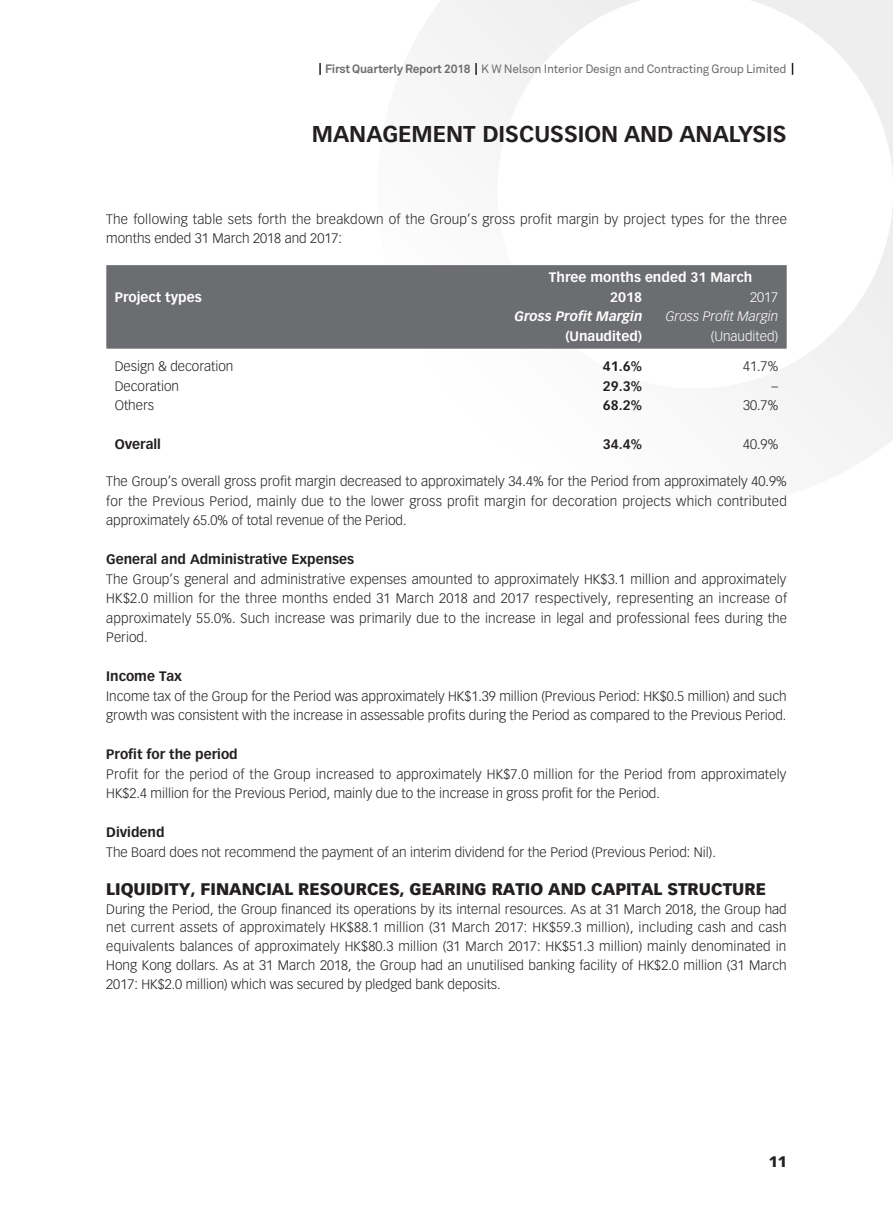
<style>
.page{position:relative;width:893px;height:1212px;background:#fff}
.page>*{position:absolute;margin:0;border:0;box-sizing:border-box;transform-origin:0 0}
.t1{font:700 22.5px "Vectora LT Std";color:#231f20}
.t2{font:900 16.5px "Vectora LT Std";color:#231f20}
.t3{font:900 15px "Vectora LT Std";color:#231f20}
.t4{font:300 13.5px/19.5px "Vectora LT Std";color:#231f20}
.t5{font:700 13.5px "Vectora LT Std";color:#231f20}
.t6{font:700 13.5px "Vectora LT Std";color:#fff}
.t7{font:italic 700 13.5px "Vectora LT Std";color:#fff}
.t8{font:italic 300 13.5px "Vectora LT Std";color:#fff}
.t9{font:300 13.5px "Vectora LT Std";color:#fff}
.t10{font:12px "Akkurat Pro";letter-spacing:-.02em;color:#6c6d70}
.s1{font-weight:700}
</style>
<div class="page">
<svg style="left:422px;top:0;width:471px;height:464px"></svg>
<svg style="left:497px;top:0;width:396px;height:388px"></svg>
<svg style="left:792px;top:63px;width:1px;height:12px"></svg>
<svg style="left:319px;top:63px;width:2px;height:12px"></svg>
<svg style="left:475px;top:63px;width:2px;height:12px"></svg>
<div style="left:106px;top:265px;width:681px;height:84px;background:#6c6d70"></div>
<p class="t10" style="left:325px;top:62px;width:463px"><span class="s1">First Quarterly Report 2018</span> K W Nelson Interior Design and Contracting Group Limited</p>
<h1 class="t1" style="left:312px;top:120px;width:476px">MANAGEMENT DISCUSSION AND ANALYSIS</h1>
<p class="t4" style="left:106px;top:209px;width:682px">The following table sets forth the breakdown of the Group’s gross profit margin by project types for the three months ended 31 March 2018 and 2017:</p>
<p class="t6" style="left:549px;top:269px;width:205px">Three months ended 31 March</p>
<p class="t6" style="left:115px;top:289px;width:88px">Project types</p>
<p class="t6" style="left:610px;top:289px;width:33px">2018</p>
<p class="t9" style="left:750px;top:289px;width:30px">2017</p>
<p class="t7" style="left:514px;top:308px;width:129px">Gross Profit Margin</p>
<p class="t8" style="left:666px;top:308px;width:114px">Gross Profit Margin</p>
<p class="t6" style="left:565px;top:328px;width:78px">(Unaudited)</p>
<p class="t9" style="left:711px;top:328px;width:69px">(Unaudited)</p>
<p class="t4" style="left:115px;top:357px;width:120px">Design &amp; decoration</p>
<p class="t5" style="left:603px;top:358px;width:41px">41.6%</p>
<p class="t4" style="left:743px;top:357px;width:37px">41.7%</p>
<p class="t4" style="left:115px;top:376px;width:66px">Decoration</p>
<p class="t5" style="left:603px;top:378px;width:41px">29.3%</p>
<p class="t4" style="left:771px;top:376px;width:8px">–</p>
<p class="t4" style="left:115px;top:396px;width:41px">Others</p>
<p class="t5" style="left:603px;top:397px;width:41px">68.2%</p>
<p class="t4" style="left:743px;top:396px;width:37px">30.7%</p>
<p class="t5" style="left:115px;top:436px;width:48px">Overall</p>
<p class="t5" style="left:603px;top:436px;width:41px">34.4%</p>
<p class="t4" style="left:743px;top:435px;width:37px">40.9%</p>
<p class="t4" style="left:106px;top:472px;width:682px;text-align:justify">The Group’s overall gross profit margin decreased to approximately 34.4% for the Period from approximately 40.9% for the Previous Period, mainly due to the lower gross profit margin for decoration projects which contributed approximately 65.0% of total revenue of the Period.</p>
<p class="t5" style="left:106px;top:551px;width:249px">General and Administrative Expenses</p>
<p class="t4" style="left:106px;top:569px;width:682px;text-align:justify">The Group’s general and administrative expenses amounted to approximately HK$3.1 million and approximately HK$2.0 million for the three months ended 31 March 2018 and 2017 respectively, representing an increase of approximately 55.0%. Such increase was primarily due to the increase in legal and professional fees during the Period.</p>
<p class="t5" style="left:106px;top:668px;width:77px">Income Tax</p>
<p class="t4" style="left:106px;top:686px;width:682px">Income tax of the Group for the Period was approximately HK$1.39 million (Previous Period: HK$0.5 million) and such growth was consistent with the increase in assessable profits during the Period as compared to the Previous Period.</p>
<p class="t5" style="left:106px;top:746px;width:133px">Profit for the period</p>
<p class="t4" style="left:106px;top:764px;width:682px">Profit for the period of the Group increased to approximately HK$7.0 million for the Period from approximately<br>HK$2.4 million for the Previous Period, mainly due to the increase in gross profit for the Period.</p>
<p class="t5" style="left:106px;top:824px;width:60px">Dividend</p>
<p class="t4" style="left:106px;top:842px;width:611px">The Board does not recommend the payment of an interim dividend for the Period (Previous Period: Nil).</p>
<p class="t2" style="left:106px;top:879px;width:661px">LIQUIDITY, FINANCIAL RESOURCES, GEARING RATIO AND CAPITAL STRUCTURE</p>
<p class="t4" style="left:106px;top:900px;width:682px;line-height:18.8px;text-align:justify">During the Period, the Group financed its operations by its internal resources. As at 31 March 2018, the Group had net current assets of approximately HK$88.1 million (31 March 2017: HK$59.3 million), including cash and cash equivalents balances of approximately HK$80.3 million (31 March 2017: HK$51.3 million) mainly denominated in Hong Kong dollars. As at 31 March 2018, the Group had an unutilised banking facility of HK$2.0 million (31 March 2017: HK$2.0 million) which was secured by pledged bank deposits.</p>
<p class="t3" style="left:769px;top:1152px;width:19px">11</p>
</div>
